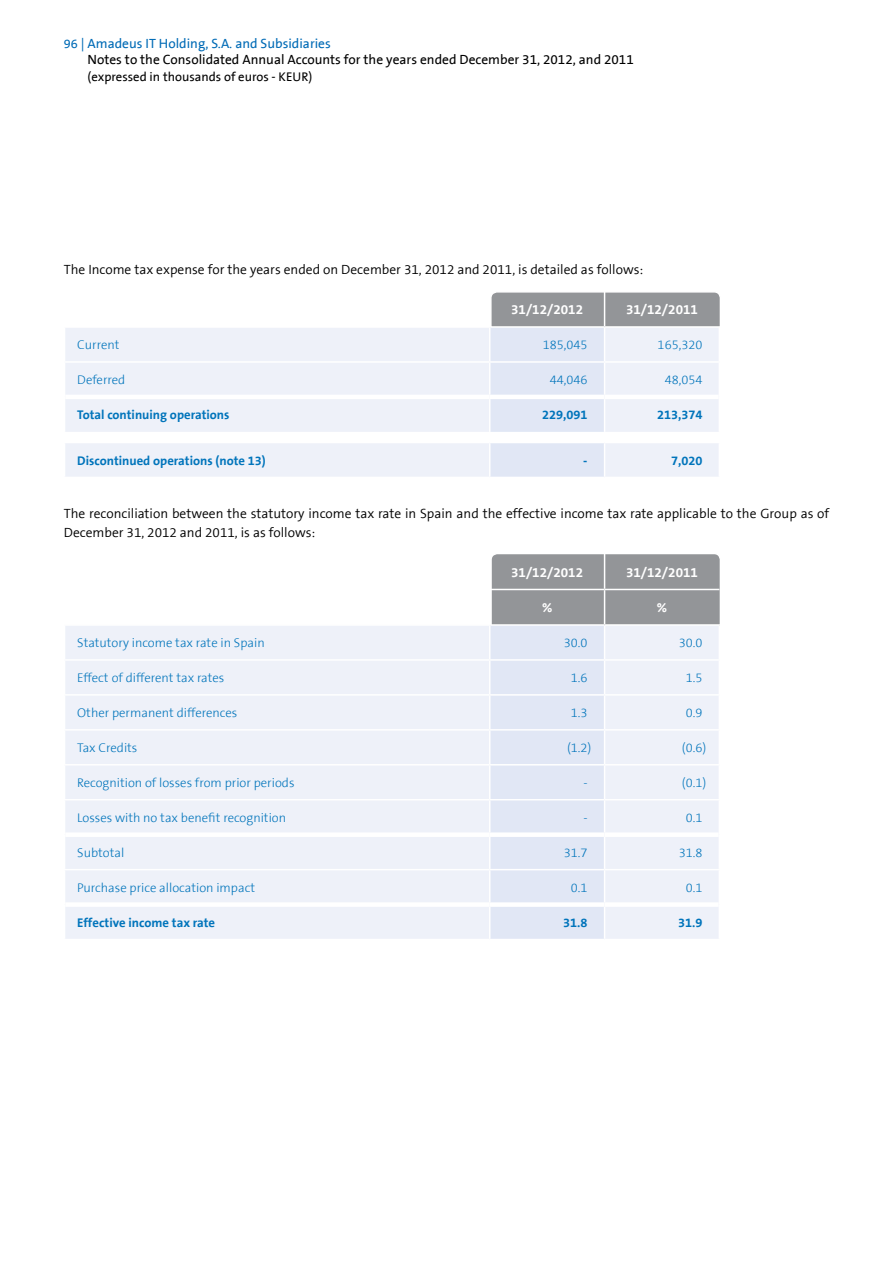
<style>
.page{position:relative;width:893px;height:1263px;background:#fff}
.page>*{position:absolute;margin:0;border:0;box-sizing:border-box;transform-origin:0 0}
.t1{font:300 13.5px/18.8px "The Sans B4";color:#000}
.t2{font:13.5px/16.2px "The Sans B5 Plain";color:#000}
.t3{font:700 13.5px "The Sans B7";color:#fff}
.t4{font:300 12.75px "The Sans B3";color:#0074bb}
.t5{font:700 12.75px "The Sans B7";color:#0074bb}
.t6{font:12.75px "The Sans B5 Plain";color:#000}
.s1{font-size:12.75px;color:#006bb6}
.s2{color:#006bb6}
</style>
<div class="page">
<svg style="left:65px;top:328px;width:424px;height:149px;background:#eff2f9"></svg>
<svg style="left:490px;top:292px;width:230px;height:185px;background:#d9dde5"></svg>
<hr style="left:604px;top:328px;width:1px;height:33px;background:#fff">
<hr style="left:719px;top:328px;width:1px;height:33px;background:#fff">
<hr style="left:64px;top:361px;width:426px;height:2px;background:#fff">
<hr style="left:490px;top:361px;width:115px;height:2px;background:#fff">
<hr style="left:605px;top:361px;width:115px;height:2px;background:#fff">
<hr style="left:604px;top:363px;width:1px;height:32px;background:#fff">
<hr style="left:719px;top:363px;width:1px;height:34px;background:#fff">
<hr style="left:604px;top:291px;width:1px;height:35px;background:#fff">
<hr style="left:65px;top:395px;width:425px;height:4px;background:#fff">
<hr style="left:490px;top:395px;width:115px;height:4px;background:#fff">
<hr style="left:604px;top:399px;width:1px;height:33px;background:#fff">
<hr style="left:605px;top:395px;width:114px;height:4px;background:#fff">
<hr style="left:604px;top:443px;width:1px;height:34px;background:#fff">
<hr style="left:719px;top:397px;width:1px;height:35px;background:#fff">
<hr style="left:719px;top:443px;width:1px;height:34px;background:#fff">
<hr style="left:64px;top:442px;width:426px;height:1px;background:#fff">
<hr style="left:490px;top:442px;width:115px;height:1px;background:#fff">
<hr style="left:605px;top:442px;width:115px;height:1px;background:#fff">
<hr style="left:490px;top:326px;width:115px;height:2px;background:#fff">
<hr style="left:605px;top:326px;width:115px;height:2px;background:#fff">
<div style="left:65px;top:626px;width:424px;height:313px;background:#eef1f9"></div>
<svg style="left:490px;top:554px;width:230px;height:385px;background:#d8dce5"></svg>
<hr style="left:604px;top:626px;width:1px;height:33px;background:#fff">
<hr style="left:719px;top:626px;width:1px;height:33px;background:#fff">
<hr style="left:64px;top:659px;width:426px;height:2px;background:#fff">
<hr style="left:490px;top:659px;width:115px;height:2px;background:#fff">
<hr style="left:605px;top:659px;width:115px;height:2px;background:#fff">
<hr style="left:604px;top:661px;width:1px;height:33px;background:#fff">
<hr style="left:719px;top:661px;width:1px;height:33px;background:#fff">
<hr style="left:64px;top:694px;width:426px;height:2px;background:#fff">
<hr style="left:490px;top:694px;width:115px;height:2px;background:#fff">
<hr style="left:605px;top:694px;width:115px;height:2px;background:#fff">
<hr style="left:604px;top:696px;width:1px;height:33px;background:#fff">
<hr style="left:719px;top:696px;width:1px;height:33px;background:#fff">
<hr style="left:64px;top:729px;width:426px;height:1px;background:#fff">
<hr style="left:490px;top:729px;width:115px;height:1px;background:#fff">
<hr style="left:605px;top:729px;width:115px;height:1px;background:#fff">
<hr style="left:604px;top:730px;width:1px;height:34px;background:#fff">
<hr style="left:719px;top:730px;width:1px;height:34px;background:#fff">
<hr style="left:64px;top:764px;width:426px;height:1px;background:#fff">
<hr style="left:490px;top:764px;width:115px;height:1px;background:#fff">
<hr style="left:605px;top:764px;width:115px;height:1px;background:#fff">
<hr style="left:604px;top:765px;width:1px;height:34px;background:#fff">
<hr style="left:719px;top:765px;width:1px;height:34px;background:#fff">
<hr style="left:64px;top:799px;width:426px;height:1px;background:#fff">
<hr style="left:490px;top:799px;width:115px;height:1px;background:#fff">
<hr style="left:605px;top:799px;width:115px;height:1px;background:#fff">
<hr style="left:604px;top:800px;width:1px;height:32px;background:#fff">
<hr style="left:719px;top:800px;width:1px;height:35px;background:#fff">
<hr style="left:604px;top:837px;width:1px;height:32px;background:#fff">
<hr style="left:719px;top:835px;width:1px;height:34px;background:#fff">
<hr style="left:64px;top:869px;width:426px;height:1px;background:#fff">
<hr style="left:490px;top:869px;width:115px;height:1px;background:#fff">
<hr style="left:605px;top:869px;width:115px;height:1px;background:#fff">
<hr style="left:604px;top:870px;width:1px;height:32px;background:#fff">
<hr style="left:719px;top:870px;width:1px;height:34px;background:#fff">
<hr style="left:604px;top:554px;width:1px;height:35px;background:#fff">
<hr style="left:604px;top:590px;width:1px;height:34px;background:#fff">
<div style="left:65px;top:902px;width:425px;height:5px;background:#fff"></div>
<div style="left:490px;top:902px;width:115px;height:5px;background:#fff"></div>
<hr style="left:604px;top:907px;width:1px;height:32px;background:#fff">
<div style="left:605px;top:902px;width:114px;height:5px;background:#fff"></div>
<hr style="left:490px;top:589px;width:115px;height:1px;background:#fff">
<hr style="left:605px;top:589px;width:114px;height:1px;background:#fff">
<hr style="left:490px;top:624px;width:115px;height:2px;background:#fff">
<hr style="left:605px;top:624px;width:115px;height:2px;background:#fff">
<div style="left:65px;top:832px;width:425px;height:5px;background:#fff"></div>
<div style="left:490px;top:832px;width:115px;height:5px;background:#fff"></div>
<div style="left:605px;top:832px;width:114px;height:5px;background:#fff"></div>
<hr style="left:719px;top:904px;width:1px;height:35px;background:#fff">
<p class="t2" style="left:88px;top:36px;width:548px;text-indent:-24px"><span class="s1">96</span> <span class="s2">| Amadeus IT Holding, S.A. and Subsidiaries<br></span>Notes to the Consolidated Annual Accounts for the years ended December 31, 2012, and 2011</p>
<p class="t6" style="left:88px;top:70px;width:226px">(expressed in thousands of euros - KEUR)</p>
<p class="t1" style="left:64px;top:261px;width:581px">The Income tax expense for the years ended on December 31, 2012 and 2011, is detailed as follows:</p>
<p class="t3" style="left:511px;top:303px;width:73px">31/12/2012</p>
<p class="t3" style="left:626px;top:303px;width:73px">31/12/2011</p>
<p class="t4" style="left:77px;top:338px;width:44px">Current</p>
<p class="t4" style="left:543px;top:338px;width:46px">185,045</p>
<p class="t4" style="left:658px;top:338px;width:46px">165,320</p>
<p class="t4" style="left:77px;top:373px;width:50px">Deferred</p>
<p class="t4" style="left:550px;top:373px;width:39px">44,046</p>
<p class="t4" style="left:665px;top:373px;width:39px">48,054</p>
<p class="t5" style="left:77px;top:408px;width:154px">Total continuing operations</p>
<p class="t5" style="left:542px;top:408px;width:47px">229,091</p>
<p class="t5" style="left:657px;top:408px;width:47px">213,374</p>
<p class="t5" style="left:77px;top:454px;width:190px">Discontinued operations (note 13)</p>
<p class="t5" style="left:583px;top:454px;width:6px">-</p>
<p class="t5" style="left:671px;top:454px;width:33px">7,020</p>
<p class="t1" style="left:64px;top:505px;width:767px">The reconciliation between the statutory income tax rate in Spain and the effective income tax rate applicable to the Group as of<br>December 31, 2012 and 2011, is as follows:</p>
<p class="t3" style="left:511px;top:565px;width:73px">31/12/2012</p>
<p class="t3" style="left:626px;top:565px;width:73px">31/12/2011</p>
<p class="t3" style="left:542px;top:600px;width:12px">%</p>
<p class="t3" style="left:657px;top:600px;width:12px">%</p>
<p class="t4" style="left:77px;top:636px;width:189px">Statutory income tax rate in Spain</p>
<p class="t4" style="left:564px;top:636px;width:25px">30.0</p>
<p class="t4" style="left:679px;top:636px;width:25px">30.0</p>
<p class="t4" style="left:77px;top:671px;width:149px">Effect of different tax rates</p>
<p class="t4" style="left:571px;top:671px;width:18px">1.6</p>
<p class="t4" style="left:686px;top:671px;width:18px">1.5</p>
<p class="t4" style="left:77px;top:706px;width:162px">Other permanent differences</p>
<p class="t4" style="left:571px;top:706px;width:18px">1.3</p>
<p class="t4" style="left:686px;top:706px;width:18px">0.9</p>
<p class="t4" style="left:77px;top:741px;width:62px">Tax Credits</p>
<p class="t4" style="left:567px;top:741px;width:26px">(1.2)</p>
<p class="t4" style="left:682px;top:741px;width:26px">(0.6)</p>
<p class="t4" style="left:77px;top:776px;width:219px">Recognition of losses from prior periods</p>
<p class="t4" style="left:583px;top:776px;width:6px">-</p>
<p class="t4" style="left:682px;top:776px;width:26px">(0.1)</p>
<p class="t4" style="left:77px;top:811px;width:210px">Losses with no tax benefit recognition</p>
<p class="t4" style="left:583px;top:811px;width:6px">-</p>
<p class="t4" style="left:686px;top:811px;width:18px">0.1</p>
<p class="t4" style="left:77px;top:846px;width:49px">Subtotal</p>
<p class="t4" style="left:564px;top:846px;width:25px">31.7</p>
<p class="t4" style="left:679px;top:846px;width:25px">31.8</p>
<p class="t4" style="left:77px;top:881px;width:179px">Purchase price allocation impact</p>
<p class="t4" style="left:571px;top:881px;width:18px">0.1</p>
<p class="t4" style="left:686px;top:881px;width:18px">0.1</p>
<p class="t5" style="left:77px;top:916px;width:139px">Effective income tax rate</p>
<p class="t5" style="left:563px;top:916px;width:26px">31.8</p>
<p class="t5" style="left:678px;top:916px;width:26px">31.9</p>
</div>
